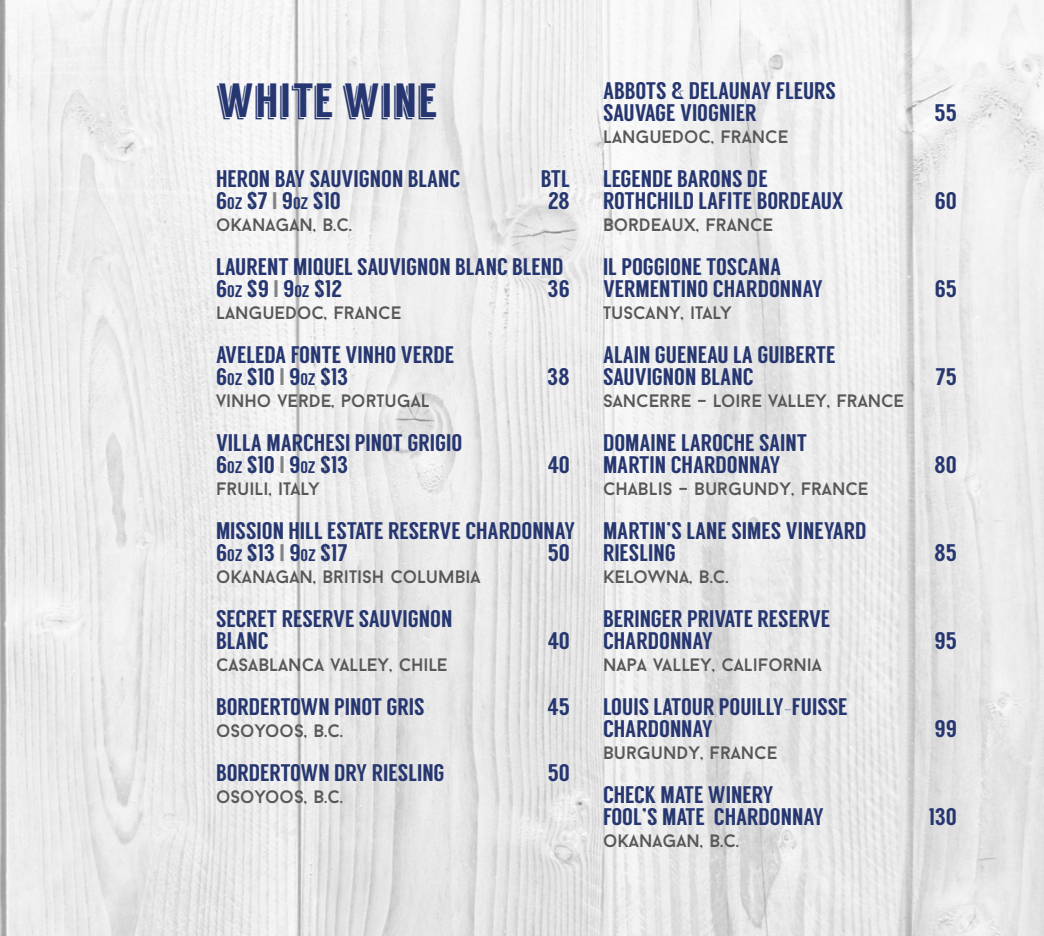
<style>
.page{position:relative;width:1044px;height:936px;background:#fff}
.page>*{position:absolute;margin:0;border:0;box-sizing:border-box;transform-origin:0 0}
.t1{font:48px "Langdon";letter-spacing:.01em;color:#263670}
.Heading{font:24px "Langdon";color:#263670}
.Body{font:18px "Baron Neue";color:#57585a}
.s1{font-size:16.8px}
.s2{color:#808285}
</style>
<div class="page">
<img style="left:0;top:0;width:1044px;height:936px">
<p class="t1" style="left:216px;top:72px;width:222px">WHITE WINE</p>
<p class="Heading" style="left:216px;top:165px;width:246px">HERON BAY SAUVIGNON BLANC</p>
<p class="Heading" style="left:541px;top:165px;width:31px">BTL</p>
<p class="Heading" style="left:216px;top:187px;width:126px">6<span class="s1">OZ</span> $7 <span class="s2">I</span> 9<span class="s1">OZ</span> $10</p>
<p class="Heading" style="left:548px;top:187px;width:23px">28</p>
<p class="Body" style="left:216px;top:213px;width:138px">OKANAGAN, B.C.</p>
<p class="Heading" style="left:216px;top:253px;width:349px">LAURENT MIQUEL SAUVIGNON BLANC BLEND</p>
<p class="Heading" style="left:216px;top:275px;width:128px">6<span class="s1">OZ</span> $9 <span class="s2">I</span> 9<span class="s1">OZ</span> $12</p>
<p class="Heading" style="left:548px;top:275px;width:24px">36</p>
<p class="Body" style="left:216px;top:301px;width:187px">LANGUEDOC, FRANCE</p>
<p class="Heading" style="left:216px;top:341px;width:240px">AVELEDA FONTE VINHO VERDE</p>
<p class="Heading" style="left:216px;top:363px;width:134px">6<span class="s1">OZ</span> $10 <span class="s2">I</span> 9<span class="s1">OZ</span> $13</p>
<p class="Heading" style="left:547px;top:363px;width:24px">38</p>
<p class="Body" style="left:216px;top:389px;width:215px">VINHO VERDE, PORTUGAL</p>
<p class="Heading" style="left:216px;top:429px;width:248px">VILLA MARCHESI PINOT GRIGIO</p>
<p class="Heading" style="left:216px;top:451px;width:134px">6<span class="s1">OZ</span> $10 <span class="s2">I</span> 9<span class="s1">OZ</span> $13</p>
<p class="Heading" style="left:548px;top:451px;width:24px">40</p>
<p class="Body" style="left:216px;top:477px;width:105px">FRUILI, ITALY</p>
<p class="Heading" style="left:216px;top:517px;width:361px">MISSION HILL ESTATE RESERVE CHARDONNAY</p>
<p class="Heading" style="left:216px;top:539px;width:133px">6<span class="s1">OZ</span> $13 <span class="s2">I</span> 9<span class="s1">OZ</span> $17</p>
<p class="Heading" style="left:548px;top:539px;width:24px">50</p>
<p class="Body" style="left:216px;top:565px;width:266px">OKANAGAN, BRITISH COLUMBIA</p>
<p class="Heading" style="left:216px;top:605px;width:238px">SECRET RESERVE SAUVIGNON</p>
<p class="Heading" style="left:216px;top:627px;width:54px">BLANC</p>
<p class="Heading" style="left:548px;top:627px;width:24px">40</p>
<p class="Body" style="left:216px;top:653px;width:233px">CASABLANCA VALLEY, CHILE</p>
<p class="Heading" style="left:216px;top:693px;width:210px">BORDERTOWN PINOT GRIS</p>
<p class="Heading" style="left:547px;top:693px;width:24px">45</p>
<p class="Body" style="left:216px;top:719px;width:129px">OSOYOOS, B.C.</p>
<p class="Heading" style="left:216px;top:759px;width:230px">BORDERTOWN DRY RIESLING</p>
<p class="Heading" style="left:548px;top:759px;width:24px">50</p>
<p class="Body" style="left:216px;top:785px;width:129px">OSOYOOS, B.C.</p>
<p class="Heading" style="left:603px;top:77px;width:235px">ABBOTS &amp; DELAUNAY FLEURS</p>
<p class="Heading" style="left:603px;top:99px;width:155px">SAUVAGE VIOGNIER</p>
<p class="Heading" style="left:935px;top:99px;width:24px">55</p>
<p class="Body" style="left:603px;top:125px;width:187px">LANGUEDOC, FRANCE</p>
<p class="Heading" style="left:603px;top:165px;width:166px">LEGENDE BARONS DE</p>
<p class="Heading" style="left:603px;top:187px;width:242px">ROTHCHILD LAFITE BORDEAUX</p>
<p class="Heading" style="left:935px;top:187px;width:24px">60</p>
<p class="Body" style="left:603px;top:213px;width:172px">BORDEAUX, FRANCE</p>
<p class="Heading" style="left:603px;top:253px;width:180px">IL POGGIONE TOSCANA</p>
<p class="Heading" style="left:603px;top:275px;width:221px">VERMENTINO CHARDONNAY</p>
<p class="Heading" style="left:935px;top:275px;width:24px">65</p>
<p class="Body" style="left:603px;top:301px;width:130px">TUSCANY, ITALY</p>
<p class="Heading" style="left:603px;top:341px;width:234px">ALAIN GUENEAU LA GUIBERTE</p>
<p class="Heading" style="left:603px;top:363px;width:152px">SAUVIGNON BLANC</p>
<p class="Heading" style="left:936px;top:363px;width:23px">75</p>
<p class="Body" style="left:603px;top:389px;width:303px">SANCERRE – LOIRE VALLEY, FRANCE</p>
<p class="Heading" style="left:603px;top:429px;width:206px">DOMAINE LAROCHE SAINT</p>
<p class="Heading" style="left:603px;top:451px;width:179px">MARTIN CHARDONNAY</p>
<p class="Heading" style="left:934px;top:451px;width:24px">80</p>
<p class="Body" style="left:603px;top:477px;width:267px">CHABLIS – BURGUNDY, FRANCE</p>
<p class="Heading" style="left:603px;top:517px;width:265px">MARTIN’S LANE SIMES VINEYARD</p>
<p class="Heading" style="left:603px;top:539px;width:74px">RIESLING</p>
<p class="Heading" style="left:934px;top:539px;width:24px">85</p>
<p class="Body" style="left:603px;top:565px;width:127px">KELOWNA, B.C.</p>
<p class="Heading" style="left:603px;top:605px;width:229px">BERINGER PRIVATE RESERVE</p>
<p class="Heading" style="left:603px;top:627px;width:112px">CHARDONNAY</p>
<p class="Heading" style="left:935px;top:627px;width:24px">95</p>
<p class="Body" style="left:603px;top:653px;width:221px">NAPA VALLEY, CALIFORNIA</p>
<p class="Heading" style="left:603px;top:693px;width:246px">LOUIS LATOUR POUILLY-FUISSE</p>
<p class="Heading" style="left:603px;top:715px;width:112px">CHARDONNAY</p>
<p class="Heading" style="left:935px;top:715px;width:24px">99</p>
<p class="Body" style="left:603px;top:741px;width:176px">BURGUNDY, FRANCE</p>
<p class="Heading" style="left:603px;top:781px;width:172px">CHECK MATE WINERY</p>
<p class="Heading" style="left:603px;top:803px;width:222px">FOOL’S MATE CHARDONNAY</p>
<p class="Heading" style="left:929px;top:803px;width:30px">130</p>
<p class="Body" style="left:603px;top:829px;width:138px">OKANAGAN, B.C.</p>
</div>
